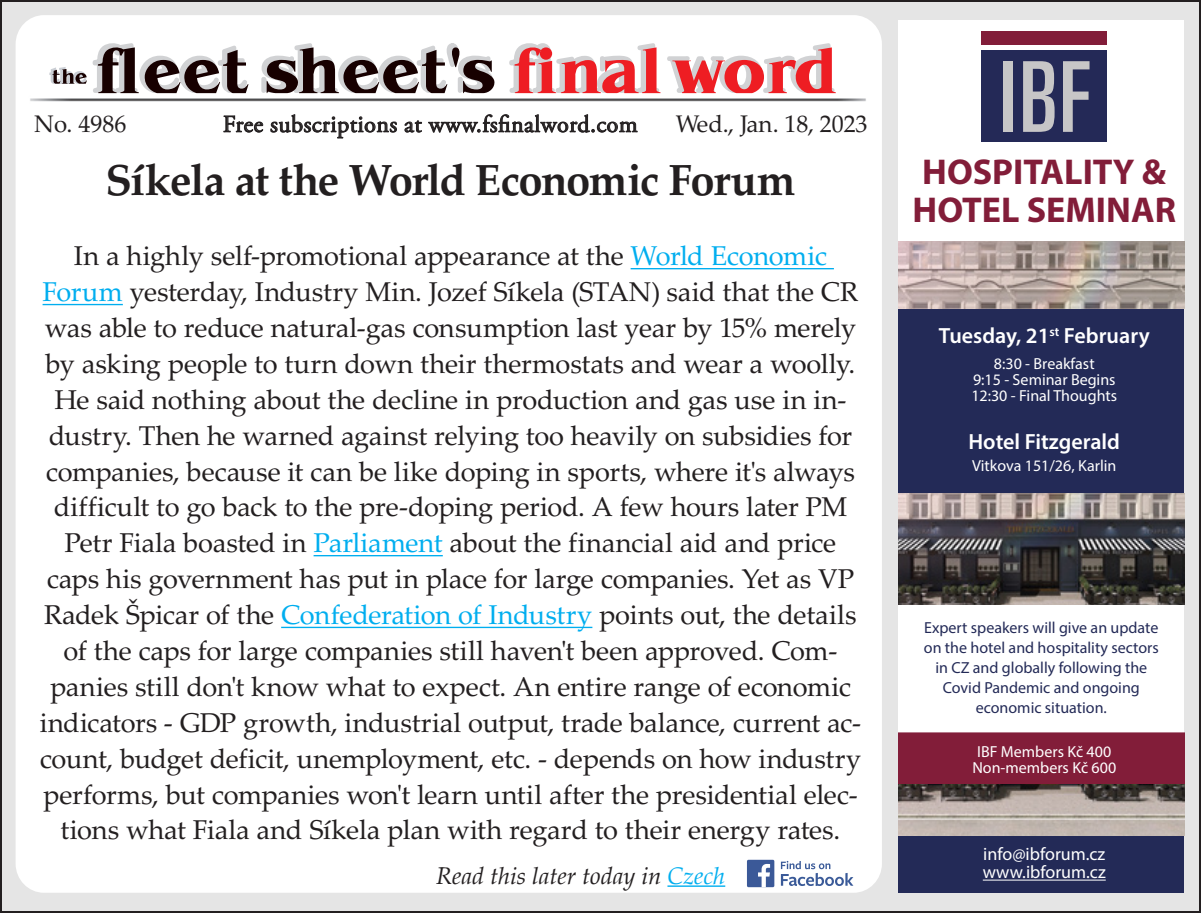
<style>
.page{position:relative;width:1201px;height:913px;background:#fff}
.page>*{position:absolute;margin:0;border:0;box-sizing:border-box;transform-origin:0 0}
.t1{font:700 43.6px "Palatino LTCE";letter-spacing:-.035em;color:#231f20}
.t2{font:700 36px/38px "Myriad Pro";color:#821d39}
.t3{font:27.2px/35.8px "Palatino LTCE";letter-spacing:-.01em;color:#231f20;text-align:center}
.t4{font:24px "Adobe Garamond Pro";letter-spacing:.02em;color:#231f20}
.t5{font:italic 24px "Palatino";color:#231f20}
.t6{font:24px "Palatino LTCE";letter-spacing:-.005em;color:#231f20}
.t7{font:600 22px "Myriad Pro";color:#fff}
.t8{font:18px/18px "Myriad Pro";color:#fff}
.t9{font:16px/20px "Myriad Pro";color:#232a57;text-align:center}
.t10{font:16px/16px "Myriad Pro";color:#fff;text-align:center}
.s1{color:#00aeef}
</style>
<div class="page">
<div style="left:1px;top:1px;width:1198px;height:910px;background:#e5e5e5"></div>
<div style="left:16px;top:15px;width:865px;height:877px;background:#fff;border-radius:29px"></div>
<svg style="left:223px;top:115px;width:40px;height:17px"></svg>
<svg style="left:270px;top:114px;width:127px;height:24px"></svg>
<svg style="left:404px;top:120px;width:18px;height:13px"></svg>
<svg style="left:428px;top:114px;width:209px;height:19px"></svg>
<img style="left:30px;top:98px;width:836px;height:4px">
<svg style="left:49px;top:43px;width:446px;height:50px"></svg>
<svg style="left:509px;top:43px;width:326px;height:50px"></svg>
<hr style="left:630px;top:268px;width:203px;height:1px;background:#00aeef">
<hr style="left:43px;top:304px;width:80px;height:1px;background:#00aeef">
<hr style="left:313px;top:555px;width:130px;height:1px;background:#00aeef">
<hr style="left:281px;top:626px;width:311px;height:2px;background:#00aeef">
<hr style="left:667px;top:885px;width:58px;height:1px;background:#00aeef">
<svg style="left:780px;top:861px;width:73px;height:24px"></svg>
<div style="left:746px;top:859px;width:28px;height:27px;background:#3b5998;border-radius:2px"></div>
<svg style="left:758px;top:864px;width:12px;height:22px"></svg>
<div style="left:898px;top:21px;width:285px;height:794px;background:#fff"></div>
<div style="left:981px;top:51px;width:125px;height:91px;background:#242957"></div>
<div style="left:981px;top:31px;width:125px;height:13px;background:#821d39"></div>
<div style="left:1002px;top:61px;width:10px;height:71px;background:#c7c6c7"></div>
<svg style="left:1023px;top:61px;width:31px;height:71px"></svg>
<svg style="left:1063px;top:61px;width:26px;height:71px"></svg>
<div style="left:898px;top:290px;width:285px;height:253px;background:#232a57"></div>
<div style="left:898px;top:803px;width:285px;height:89px;background:#232a57"></div>
<div style="left:898px;top:732px;width:285px;height:80px;background:#821d39"></div>
<hr style="left:982px;top:879px;width:123px;height:1px;background:#fff">
<img style="left:898px;top:493px;width:285px;height:111px">
<img style="left:898px;top:784px;width:285px;height:51px">
<img style="left:898px;top:241px;width:285px;height:67px">
<p class="t6" style="left:34px;top:110px;width:94px">No. 4986</p>
<p class="t4" style="left:223px;top:110px;width:416px">Free subscriptions at www.fsfinalword.com</p>
<p class="t6" style="left:675px;top:110px;width:193px">Wed., Jan. 18, 2023</p>
<p class="t1" style="left:106px;top:155px;width:691px">Síkela at the World Economic Forum</p>
<p class="t3" style="left:40px;top:238px;width:823px">In a highly self-promotional appearance at the <span class="s1">World Economic Forum</span> yesterday, Industry Min. Jozef Síkela (STAN) said that the CR was able to reduce natural-gas consumption last year by 15% merely by asking people to turn down their thermostats and wear a woolly.<br>He said nothing about the decline in production and gas use in in&shy;dustry. Then he warned against relying too heavily on subsidies for companies, because it can be like doping in sports, where it's always difficult to go back to the pre-doping period. A few hours later PM Petr Fiala boasted in <span class="s1">Parliament</span> about the financial aid and price caps his government has put in place for large companies. Yet as VP Radek Špicar of the <span class="s1">Confederation of Industry</span> points out, the details of the caps for large companies still haven't been approved. Com&shy;panies still don't know what to expect. An entire range of economic indicators - GDP growth, industrial output, trade balance, current ac&shy;count, budget deficit, unemployment, etc. - depends on how industry performs, but companies won't learn until after the presidential elec&shy;tions what Fiala and Síkela plan with regard to their energy rates.</p>
<p class="t5" style="left:436px;top:855px;width:291px">Read this later today in <span class="s1">Czech</span></p>
<h2 class="t2" style="left:912px;top:151px;width:265px">HOSPITALITY &amp;<br>HOTEL SEMINAR</h2>
<p class="t7" style="left:938px;top:322px;width:212px">Tuesday, 21<sup>st</sup> February</p>
<p class="t10" style="left:971px;top:355px;width:147px">8:30 - Breakfast<br>9:15 - Seminar Begins<br>12:30 - Final Thoughts</p>
<p class="t7" style="left:968px;top:427px;width:153px">Hotel Fitzgerald</p>
<p class="t10" style="left:971px;top:457px;width:146px">Vitkova 151/26, Karlin</p>
<p class="t9" style="left:923px;top:617px;width:236px">Expert speakers will give an update on the hotel and hospitality sectors in CZ and globally following the<br>Covid Pandemic and ongoing economic situation.</p>
<p class="t10" style="left:972px;top:742px;width:145px">IBF Members Kč 400<br>Non-members Kč 600</p>
<p class="t8" style="left:982px;top:844px;width:124px">info@ibforum.cz www.ibforum.cz</p>
</div>
